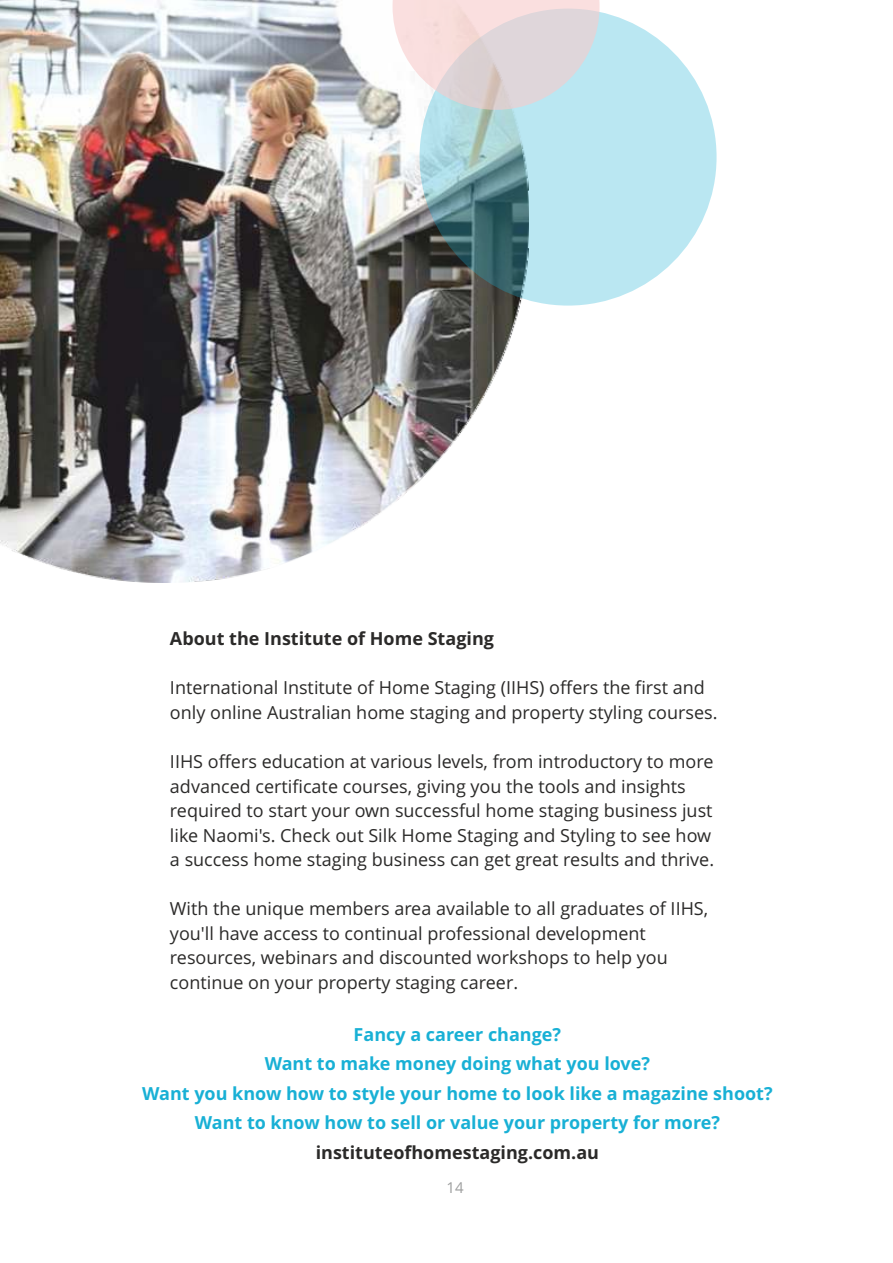
<style>
.page{position:relative;width:893px;height:1263px;background:#fff}
.page>*{position:absolute;margin:0;border:0;box-sizing:border-box;transform-origin:0 0}
.t1{font:18px/24.5px "Open Sans";color:#2b2a29}
.t2{font:700 18px/29.5px "Open Sans";color:#18b0d5;text-align:center}
.t3{font:700 18px "Open Sans";color:#2b2a29}
.t4{font:15px "Open Sans";color:#9d9e9e}
</style>
<div class="page">
<img style="left:0;top:0;width:522px;height:583px">
<div style="left:420px;top:9px;width:297px;height:297px;background:#18b0d5;border-radius:50%;opacity:.3"></div>
<svg style="left:393px;top:0;width:207px;height:110px;background:#e3dcde"></svg>
<p class="t3" style="left:170px;top:632px;width:325px">About the Institute of Home Staging</p>
<p class="t1" style="left:170px;top:677px;width:549px">International Institute of Home Staging (IIHS) offers the first and only online Australian home staging and property styling courses.</p>
<p class="t1" style="left:170px;top:751px;width:546px">IIHS offers education at various levels, from introductory to more advanced certificate courses, giving you the tools and insights required to start your own successful home staging business just like Naomi's. Check out Silk Home Staging and Styling to see how a success home staging business can get great results and thrive.</p>
<p class="t1" style="left:170px;top:898px;width:540px">With the unique members area available to all graduates of IIHS, you'll have access to continual professional development resources, webinars and discounted workshops to help you continue on your property staging career.</p>
<p class="t2" style="left:142px;top:1021px;width:632px">Fancy a career change?<br>Want to make money doing what you love?<br>Want you know how to style your home to look like a magazine shoot?<br>Want to know how to sell or value your property for more?</p>
<p class="t3" style="left:316px;top:1145px;width:285px">instituteofhomestaging.com.au</p>
<p class="t4" style="left:446px;top:1182px;width:19px">14</p>
</div>
